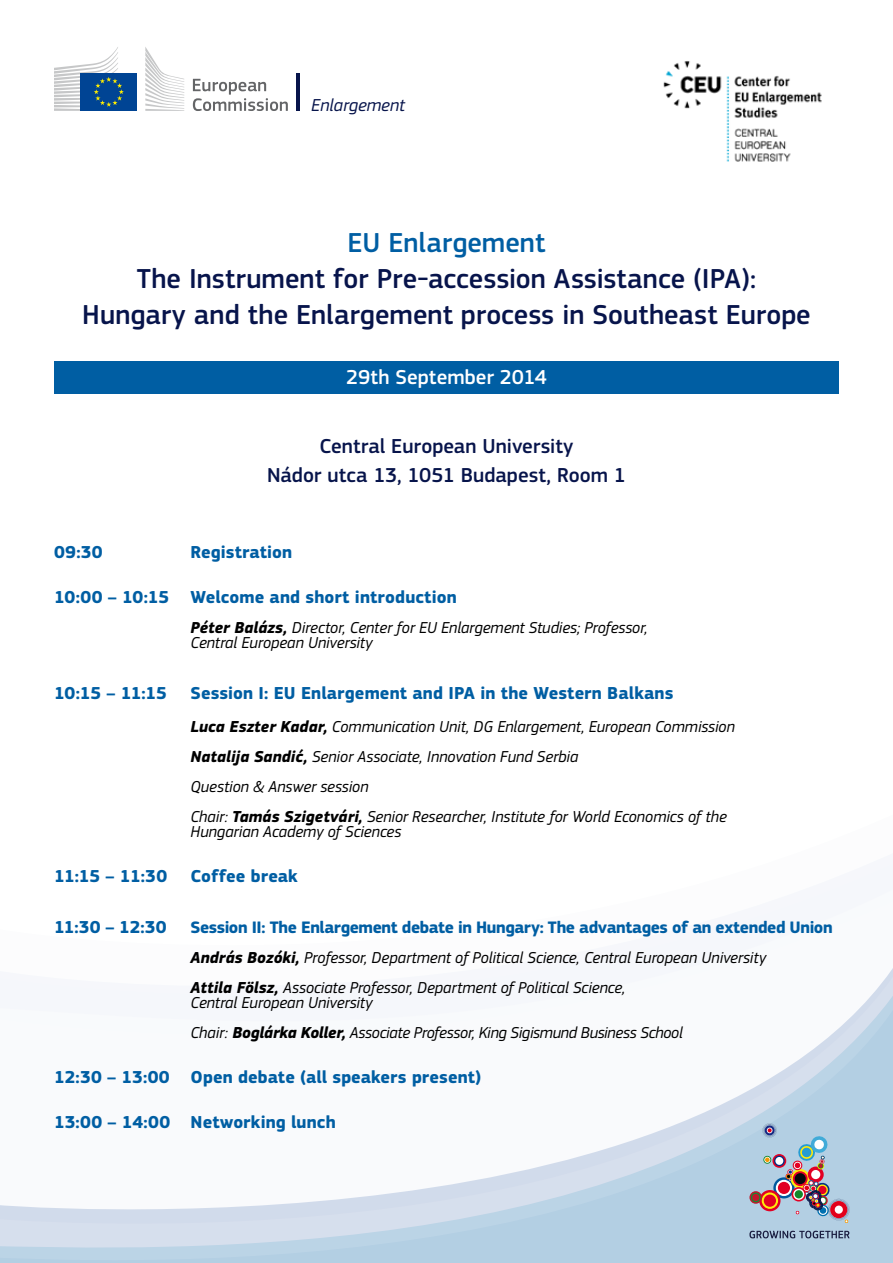
<style>
.page{position:relative;width:893px;height:1263px;background:#fff}
.page>*{position:absolute;margin:0;border:0;box-sizing:border-box;transform-origin:0 0}
.t1{font:500 28.5px/36px "EC Square Sans Pro";color:#07144b;text-align:center}
.t2{font:500 28.5px "EC Square Sans Pro";color:#005ea3}
.t3{font:500 21px/28.5px "EC Square Sans Pro";color:#07144b;text-align:center}
.t4{font:500 21px "EC Square Sans Pro";color:#fff}
.t5{font:700 18px "EC Square Sans Pro";letter-spacing:.005em;color:#005ea3}
.t6{font:italic 18px "EC Square Sans Pro";color:#07144b}
.t7{font:700 17.25px "EC Square Sans Pro";letter-spacing:-.025em;color:#005ea3}
.t8{font:italic 16.5px/30px "EC Square Sans Pro";letter-spacing:-.005em;color:#000}
.s1{font-weight:700}
</style>
<div class="page">
<div style="left:54px;top:361px;width:785px;height:33px;background:#005ea3"></div>
<svg style="left:0;top:968px;width:893px;height:294px"></svg>
<svg style="left:193px;top:79px;width:95px;height:32px"></svg>
<hr style="left:296px;top:73px;width:4px;height:38px;background:#07144b">
<svg style="left:145px;top:47px;width:39px;height:64px"></svg>
<div style="left:81px;top:73px;width:56px;height:38px;background:#004494"></div>
<svg style="left:54px;top:47px;width:70px;height:64px"></svg>
<svg style="left:773px;top:1177px;width:21px;height:21px"></svg>
<svg style="left:776px;top:1180px;width:16px;height:16px"></svg>
<div style="left:778px;top:1182px;width:12px;height:12px;background:#e20024;border-radius:50%"></div>
<svg style="left:759px;top:1190px;width:21px;height:21px"></svg>
<svg style="left:762px;top:1192px;width:16px;height:17px"></svg>
<div style="left:764px;top:1194px;width:12px;height:13px;background:#e20024;border-radius:50%"></div>
<svg style="left:749px;top:1191px;width:13px;height:13px"></svg>
<svg style="left:751px;top:1192px;width:10px;height:10px"></svg>
<div style="left:752px;top:1194px;width:7px;height:7px;background:#c1172b;border-radius:50%"></div>
<svg style="left:772px;top:1154px;width:14px;height:14px"></svg>
<svg style="left:774px;top:1155px;width:11px;height:11px"></svg>
<div style="left:775px;top:1157px;width:8px;height:8px;background:#fff;border-radius:50%"></div>
<svg style="left:763px;top:1156px;width:8px;height:8px"></svg>
<svg style="left:764px;top:1157px;width:6px;height:6px"></svg>
<svg style="left:762px;top:1123px;width:15px;height:14px"></svg>
<img style="left:785px;top:1135px;width:64px;height:88px">
<svg style="left:749px;top:1231px;width:100px;height:7px"></svg>
<img style="left:663px;top:61px;width:159px;height:101px">
<p class="t6" style="left:311px;top:95px;width:95px">Enlargement</p>
<h1 class="t2" style="left:348px;top:226px;width:199px">EU Enlargement</h1>
<h1 class="t1" style="left:82px;top:261px;width:730px">The Instrument for Pre-accession Assistance (IPA):<br>Hungary and the Enlargement process in Southeast Europe</h1>
<p class="t4" style="left:346px;top:365px;width:202px">29th September 2014</p>
<p class="t3" style="left:267px;top:432px;width:360px">Central European University<br>Nádor utca 13, 1051 Budapest, Room 1</p>
<p class="t5" style="left:54px;top:541px;width:50px">09:30</p>
<p class="t5" style="left:190px;top:541px;width:103px">Registration</p>
<p class="t5" style="left:54px;top:586px;width:404px">10:00 – 10:15 Welcome and short introduction</p>
<p class="t8" style="left:190px;top:620px;width:459px;line-height:15px"><span class="s1">Péter Balázs,</span> Director, Center for EU Enlargement Studies; Professor,<br>Central European University</p>
<p class="t5" style="left:54px;top:683px;width:115px">10:15 – 11:15</p>
<p class="t5" style="left:190px;top:683px;width:484px">Session I: EU Enlargement and IPA in the Western Balkans</p>
<p class="t8" style="left:190px;top:712px;width:546px"><span class="s1">Luca Eszter Kadar,</span> Communication Unit, DG Enlargement, European Commission <span class="s1">Natalija Sandić,</span> Senior Associate, Innovation Fund Serbia<br>Question &amp; Answer session<br>Chair: <span class="s1">Tamás Szigetvári,</span> Senior Researcher, Institute for World Economics of the</p>
<p class="t8" style="left:191px;top:817px;width:212px">Hungarian Academy of Sciences</p>
<p class="t5" style="left:54px;top:866px;width:115px">11:15 – 11:30</p>
<p class="t5" style="left:190px;top:866px;width:109px">Coffee break</p>
<p class="t5" style="left:54px;top:916px;width:114px">11:30 – 12:30</p>
<p class="t7" style="left:190px;top:917px;width:644px">Session II: The Enlargement debate in Hungary: The advantages of an extended Union</p>
<p class="t8" style="left:190px;top:943px;width:577px"><span class="s1">András Bozóki,</span> Professor, Department of Political Science, Central European University<br><span class="s1">Attila Fölsz,</span> Associate Professor, Department of Political Science,</p>
<p class="t8" style="left:190px;top:988px;width:494px">Central European University<br>Chair: <span class="s1">Boglárka Koller,</span> Associate Professor, King Sigismund Business School</p>
<p class="t5" style="left:54px;top:1066px;width:429px">12:30 – 13:00 Open debate (all speakers present)</p>
<p class="t5" style="left:54px;top:1111px;width:283px">13:00 – 14:00 Networking lunch</p>
</div>
